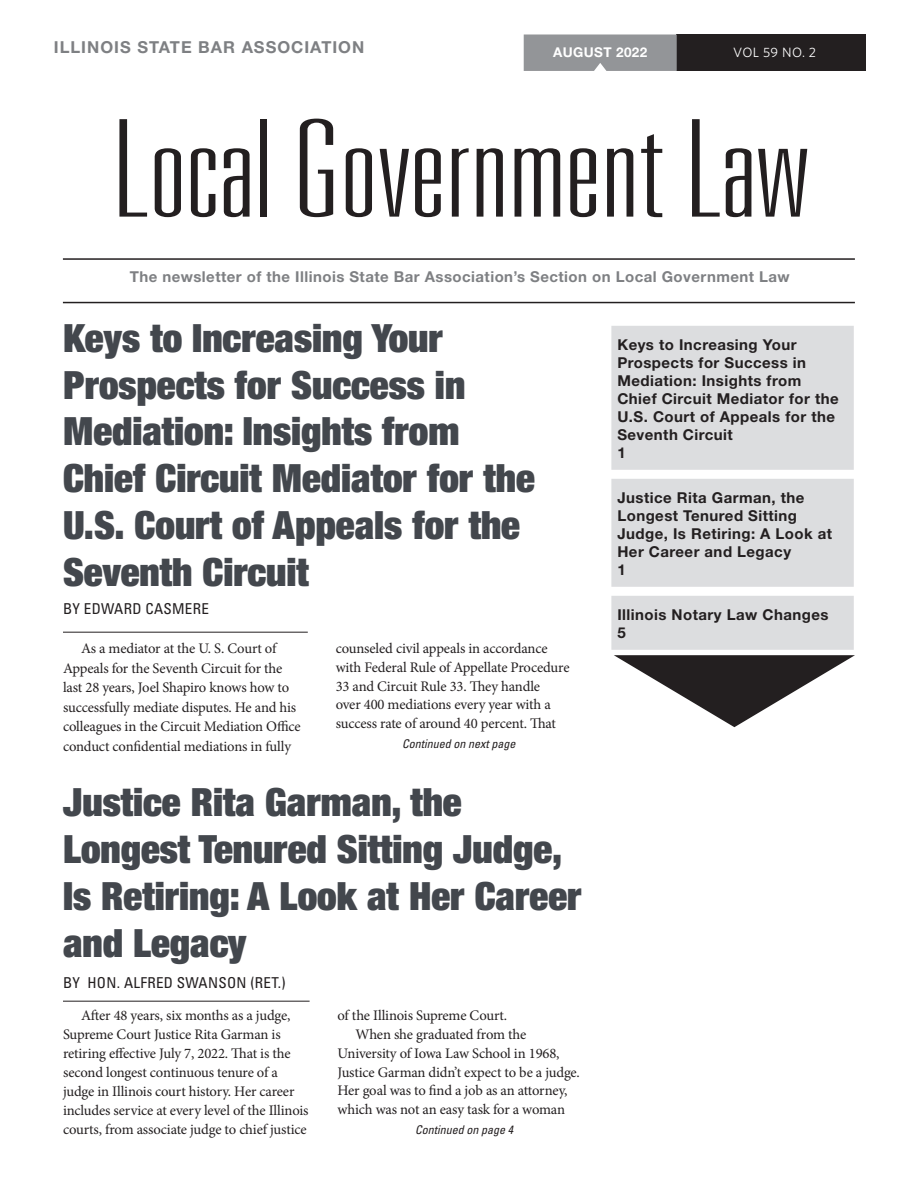
<style>
.page{position:relative;width:918px;height:1188px;background:#fff}
.page>*{position:absolute;margin:0;border:0;box-sizing:border-box;transform-origin:0 0}
.t1{font:100 ultra-condensed 135px "Univers LT Std";color:#231f20;scale:1.41 1}
.headline{font:900 condensed 39px/46.8px "Helvetica Neue LT Std";color:#43474d}
.t2{font:700 16.5px "Helvetica Neue LT Std";letter-spacing:.06em;color:#7e8083}
.t3{font:700 15px/18px "Helvetica Neue LT Std";letter-spacing:.03em;color:#231f20}
.t4{font:700 15px "Helvetica Neue LT Std";letter-spacing:.03em;color:#7e8083}
.byline{font:condensed 15px "Univers LT Std";letter-spacing:.02em;color:#231f20}
.body{font:14.7px/18.8px "Minion Pro";letter-spacing:-.01em;color:#231f20}
.Inside{font:700 13.5px "Helvetica Neue LT Std";letter-spacing:.03em;color:#fff}
.Inside-2{font:13.5px "Whitney";letter-spacing:.025em;color:#fff}
.blurb{font:italic condensed 12px "Univers LT Std";color:#231f20}
</style>
<div class="page">
<div style="left:677px;top:34px;width:189px;height:37px;background:#231f20"></div>
<div style="left:524px;top:34px;width:153px;height:37px;background:#939598"></div>
<hr style="left:63px;top:258px;width:792px;height:2px;background:#231f20">
<hr style="left:63px;top:302px;width:792px;height:1px;background:#231f20">
<svg style="left:614px;top:655px;width:241px;height:72px"></svg>
<div style="left:611px;top:326px;width:243px;height:144px;background:#dcdddf"></div>
<div style="left:611px;top:479px;width:243px;height:108px;background:#dcdddf"></div>
<div style="left:611px;top:596px;width:243px;height:54px;background:#dcdddf"></div>
<hr style="left:63px;top:632px;width:245px;height:1px;background:#231f20">
<hr style="left:63px;top:1001px;width:247px;height:1px;background:#231f20">
<p class="t2" style="left:54px;top:37px;width:312px">ILLINOIS STATE BAR ASSOCIATION</p>
<p class="Inside" style="left:553px;top:44px;width:96px">AUGUST 2022</p>
<p class="Inside-2" style="left:733px;top:43px;width:84px">VOL 59 NO. 2</p>
<h1 class="t1" style="left:113px;top:100px;width:495px">Local Government Law</h1>
<p class="t4" style="left:130px;top:267px;width:662px">The newsletter of the Illinois State Bar Association’s Section on Local Government Law</p>
<p class="headline" style="left:63px;top:314px;width:473px">Keys to Increasing Your<br>Prospects for Success in<br>Mediation: Insights from<br>Chief Circuit Mediator for the<br>U.S. Court of Appeals for the<br>Seventh Circuit</p>
<p class="byline" style="left:63px;top:599px;width:147px">BY EDWARD CASMERE</p>
<p class="body" style="left:63px;top:639px;width:239px;line-height:19.5px;text-indent:18px">As a mediator at the U. S. Court of Appeals for the Seventh Circuit for the last 28 years, Joel Shapiro knows how to successfully mediate disputes. He and his colleagues in the Circuit Mediation Office conduct confidential mediations in fully</p>
<p class="body" style="left:336px;top:639px;width:235px">counseled civil appeals in accordance with Federal Rule of Appellate Procedure 33 and Circuit Rule 33. They handle<br>over 400 mediations every year with a success rate of around 40 percent. That</p>
<p class="blurb" style="left:402px;top:736px;width:115px">Continued on next page</p>
<p class="headline" style="left:63px;top:778px;width:520px">Justice Rita Garman, the<br>Longest Tenured Sitting Judge,<br>Is Retiring: A Look at Her Career and Legacy</p>
<p class="byline" style="left:63px;top:973px;width:224px">BY HON. ALFRED SWANSON (RET.)</p>
<p class="body" style="left:63px;top:1006px;width:247px;text-indent:18px">After 48 years, six months as a judge, Supreme Court Justice Rita Garman is retiring effective July 7, 2022. That is the second longest continuous tenure of a judge in Illinois court history. Her career includes service at every level of the Illinois courts, from associate judge to chief justice</p>
<p class="body" style="left:338px;top:1006px;width:171px">of the Illinois Supreme Court.</p>
<p class="body" style="left:338px;top:1025px;width:244px;text-indent:18px">When she graduated from the University of Iowa Law School in 1968, Justice Garman didn’t expect to be a judge.<br>Her goal was to find a job as an attorney, which was not an easy task for a woman</p>
<p class="blurb" style="left:415px;top:1122px;width:99px">Continued on page 4</p>
<p class="t3" style="left:617px;top:335px;width:223px">Keys to Increasing Your<br>Prospects for Success in<br>Mediation: Insights from<br>Chief Circuit Mediator for the<br>U.S. Court of Appeals for the<br>Seventh Circuit<br>1</p>
<p class="t3" style="left:617px;top:488px;width:216px">Justice Rita Garman, the<br>Longest Tenured Sitting<br>Judge, Is Retiring: A Look at<br>Her Career and Legacy<br>1</p>
<p class="t3" style="left:617px;top:605px;width:213px">Illinois Notary Law Changes<br>5</p>
</div>
